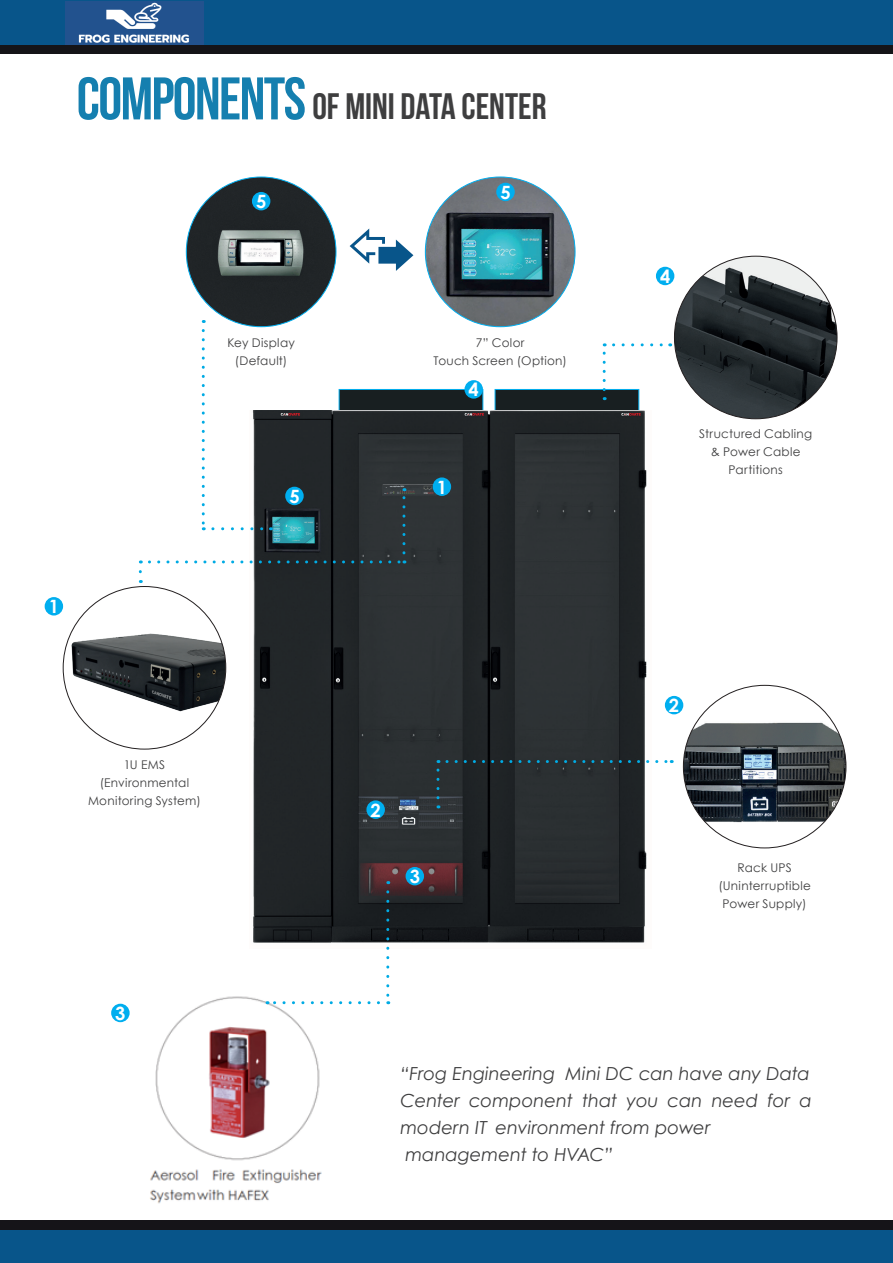
<style>
.page{position:relative;width:893px;height:1263px;background:#fff}
.page>*{position:absolute;margin:0;border:0;box-sizing:border-box;transform-origin:0 0}
.t1{font:36.75px "Bebas Neue";color:#3e3e3f}
.t2{font:700 18.3px "Century Gothic";color:#fff}
.t3{font:italic 18px/27px "Century Gothic";color:#3e3e3f}
.t4{font:12px/18px "Century Gothic";letter-spacing:.02em;color:#3e3e3f;text-align:center}
.s1{font-size:60px;color:#157faf}
</style>
<div class="page">
<img style="left:150px;top:996px;width:182px;height:208px">
<div style="left:0;top:45px;width:893px;height:8px;background:#151418"></div>
<div style="left:0;top:1228px;width:893px;height:35px;background:#08558a"></div>
<div style="left:0;top:1220px;width:893px;height:10px;background:#151418"></div>
<img style="left:683px;top:715px;width:163px;height:115px">
<div style="left:665px;top:696px;width:18px;height:18px;background:#00aeef;border-radius:50%"></div>
<div style="left:111px;top:1004px;width:19px;height:18px;background:#00aeef;border-radius:50%"></div>
<img style="left:674px;top:256px;width:163px;height:163px;border-radius:81px">
<div style="left:656px;top:267px;width:18px;height:18px;background:#00aeef;border-radius:50%"></div>
<div style="left:339px;top:389px;width:144px;height:25px;background:#181f21;border:1px solid #00aeef"></div>
<div style="left:495px;top:389px;width:144px;height:25px;background:#181f21;border:1px solid #00aeef"></div>
<img style="left:250px;top:411px;width:397px;height:538px">
<div style="left:433px;top:477px;width:18px;height:19px;background:#00aeef;border-radius:50%"></div>
<div style="left:464px;top:380px;width:19px;height:19px;background:#00aeef;border-radius:50%"></div>
<div style="left:285px;top:487px;width:19px;height:18px;background:#00aeef;border-radius:50%"></div>
<div style="left:366px;top:800px;width:19px;height:19px;background:#00aeef;border-radius:50%"></div>
<div style="left:406px;top:867px;width:18px;height:18px;background:#00aeef;border-radius:50%"></div>
<img style="left:69px;top:631px;width:157px;height:81px">
<div style="left:45px;top:597px;width:18px;height:18px;background:#00aeef;border-radius:50%"></div>
<img style="left:186px;top:177px;width:150px;height:150px;border-radius:75px">
<img style="left:425px;top:177px;width:150px;height:150px;border-radius:75px">
<div style="left:252px;top:192px;width:18px;height:18px;background:#00aeef;border-radius:50%"></div>
<div style="left:496px;top:183px;width:19px;height:18px;background:#00aeef;border-radius:50%"></div>
<svg style="left:350px;top:228px;width:63px;height:43px"></svg>
<svg style="left:603px;top:343px;width:3px;height:47px"></svg>
<svg style="left:613px;top:343px;width:58px;height:3px"></svg>
<svg style="left:202px;top:330px;width:3px;height:200px"></svg>
<svg style="left:213px;top:527px;width:58px;height:3px"></svg>
<svg style="left:139px;top:560px;width:3px;height:12px"></svg>
<svg style="left:149px;top:560px;width:256px;height:3px"></svg>
<svg style="left:402px;top:488px;width:3px;height:65px"></svg>
<svg style="left:436px;top:760px;width:3px;height:38px"></svg>
<svg style="left:447px;top:760px;width:225px;height:3px"></svg>
<svg style="left:386px;top:892px;width:3px;height:112px"></svg>
<svg style="left:267px;top:1001px;width:111px;height:3px"></svg>
<div style="left:0;top:0;width:893px;height:45px;background:#08558a"></div>
<img style="left:65px;top:1px;width:138px;height:44px">
<h1 class="t1" style="left:77px;top:87px;width:471px"><span class="s1">COMPONENTS</span> OF MINI DATA CENTER</h1>
<h2 class="t2" style="left:256px;top:187px;width:12px">5</h2>
<h2 class="t2" style="left:500px;top:178px;width:12px">5</h2>
<p class="t4" style="left:227px;top:333px;width:69px">Key Display (Default)</p>
<p class="t4" style="left:434px;top:333px;width:135px">7” Color<br>Touch Screen (Option)</p>
<h2 class="t2" style="left:289px;top:482px;width:12px">5</h2>
<h2 class="t2" style="left:469px;top:376px;width:12px">4</h2>
<h2 class="t2" style="left:437px;top:473px;width:12px">1</h2>
<h2 class="t2" style="left:660px;top:262px;width:12px">4</h2>
<p class="t4" style="left:699px;top:425px;width:114px">Structured Cabling &amp; Power Cable<br>Partitions</p>
<h2 class="t2" style="left:49px;top:593px;width:12px">1</h2>
<p class="t4" style="left:88px;top:755px;width:114px">1U EMS (Environmental<br>Monitoring System)</p>
<h2 class="t2" style="left:115px;top:999px;width:12px">3</h2>
<h2 class="t2" style="left:371px;top:796px;width:12px">2</h2>
<h2 class="t2" style="left:410px;top:862px;width:12px">3</h2>
<h2 class="t2" style="left:669px;top:691px;width:12px">2</h2>
<p class="t4" style="left:718px;top:858px;width:94px">Rack UPS (Uninterruptible<br>Power Supply)</p>
<h3 class="t3" style="left:400px;top:1060px;width:413px">“Frog Engineering Mini DC can have any Data Center component that you can need for a modern IT environment from power management to HVAC”</h3>
</div>
